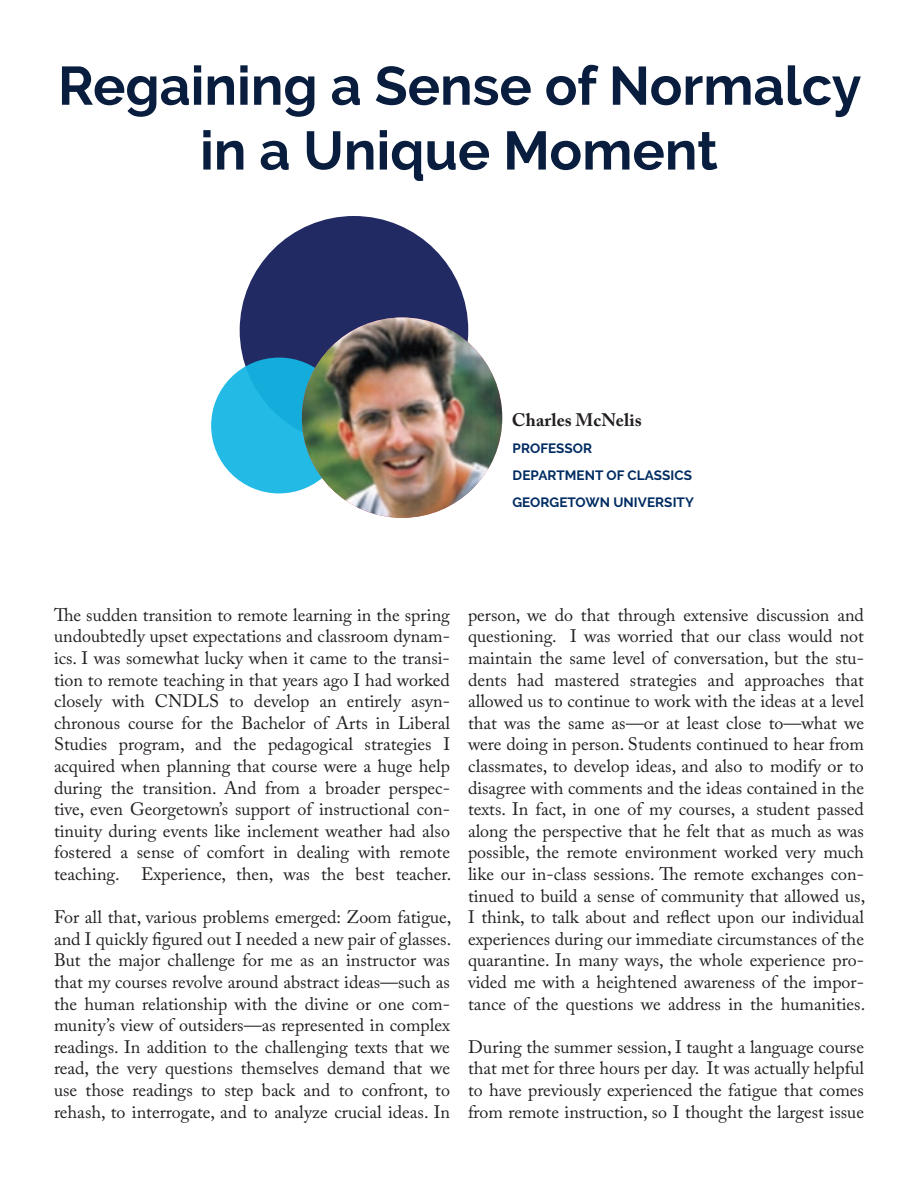
<style>
.page{position:relative;width:918px;height:1188px;background:#fff}
.page>*{position:absolute;margin:0;border:0;box-sizing:border-box;transform-origin:0 0}
.t1{font:700 54px/64.8px "Raleway";color:#091d3f;text-align:center}
.t2{font:18px/21.6px "Adobe Caslon Pro";color:#231f20;text-align:justify}
.t3{font:700 18px "Adobe Caslon Pro";letter-spacing:.005em;color:#231f20}
.t4{font:700 13.5px/27px "Raleway";letter-spacing:.005em;color:#002c62}
</style>
<div class="page">
<div style="left:240px;top:216px;width:228px;height:229px;background:#222a64;border-radius:50%"></div>
<div style="left:211px;top:358px;width:136px;height:135px;background:linear-gradient(to bottom,#17aedb,#27bfe8);border-radius:50%"></div>
<img style="left:302px;top:318px;width:200px;height:200px;border-radius:100px">
<h1 class="t1" style="left:58px;top:54px;width:805px">Regaining a Sense of Normalcy in a Unique Moment</h1>
<p class="t3" style="left:512px;top:409px;width:131px">Charles McNelis</p>
<p class="t4" style="left:512px;top:435px;width:183px">PROFESSOR<br>DEPARTMENT OF CLASSICS<br>GEORGETOWN UNIVERSITY</p>
<p class="t2" style="left:54px;top:604px;width:399px">The sudden transition to remote learning in the spring undoubtedly upset expectations and classroom dynam&shy;ics. I was somewhat lucky when it came to the transi&shy;tion to remote teaching in that years ago I had worked closely with CNDLS to develop an entirely asyn&shy;chronous course for the Bachelor of Arts in Liberal Studies program, and the pedagogical strategies I acquired when planning that course were a huge help during the transition. And from a broader perspec&shy;tive, even Georgetown’s support of instructional con&shy;tinuity during events like inclement weather had also fostered a sense of comfort in dealing with remote teaching. Experience, then, was the best teacher.</p>
<p class="t2" style="left:54px;top:906px;width:399px">For all that, various problems emerged: Zoom fatigue, and I quickly figured out I needed a new pair of glasses.<br>But the major challenge for me as an instructor was that my courses revolve around abstract ideas—such as the human relationship with the divine or one com&shy;munity’s view of outsiders—as represented in complex readings. In addition to the challenging texts that we read, the very questions themselves demand that we use those readings to step back and to confront, to rehash, to interrogate, and to analyze crucial ideas. In</p>
<p class="t2" style="left:468px;top:604px;width:399px">person, we do that through extensive discussion and questioning. I was worried that our class would not maintain the same level of conversation, but the stu&shy;dents had mastered strategies and approaches that allowed us to continue to work with the ideas at a level that was the same as—or at least close to—what we were doing in person. Students continued to hear from classmates, to develop ideas, and also to modify or to disagree with comments and the ideas contained in the texts. In fact, in one of my courses, a student passed along the perspective that he felt that as much as was possible, the remote environment worked very much like our in-class sessions. The remote exchanges con&shy;tinued to build a sense of community that allowed us, I think, to talk about and reflect upon our individual experiences during our immediate circumstances of the quarantine. In many ways, the whole experience pro&shy;vided me with a heightened awareness of the impor&shy;tance of the questions we address in the humanities.</p>
<p class="t2" style="left:468px;top:1036px;width:398px">During the summer session, I taught a language course that met for three hours per day. It was actually helpful to have previously experienced the fatigue that comes from remote instruction, so I thought the largest issue</p>
</div>
